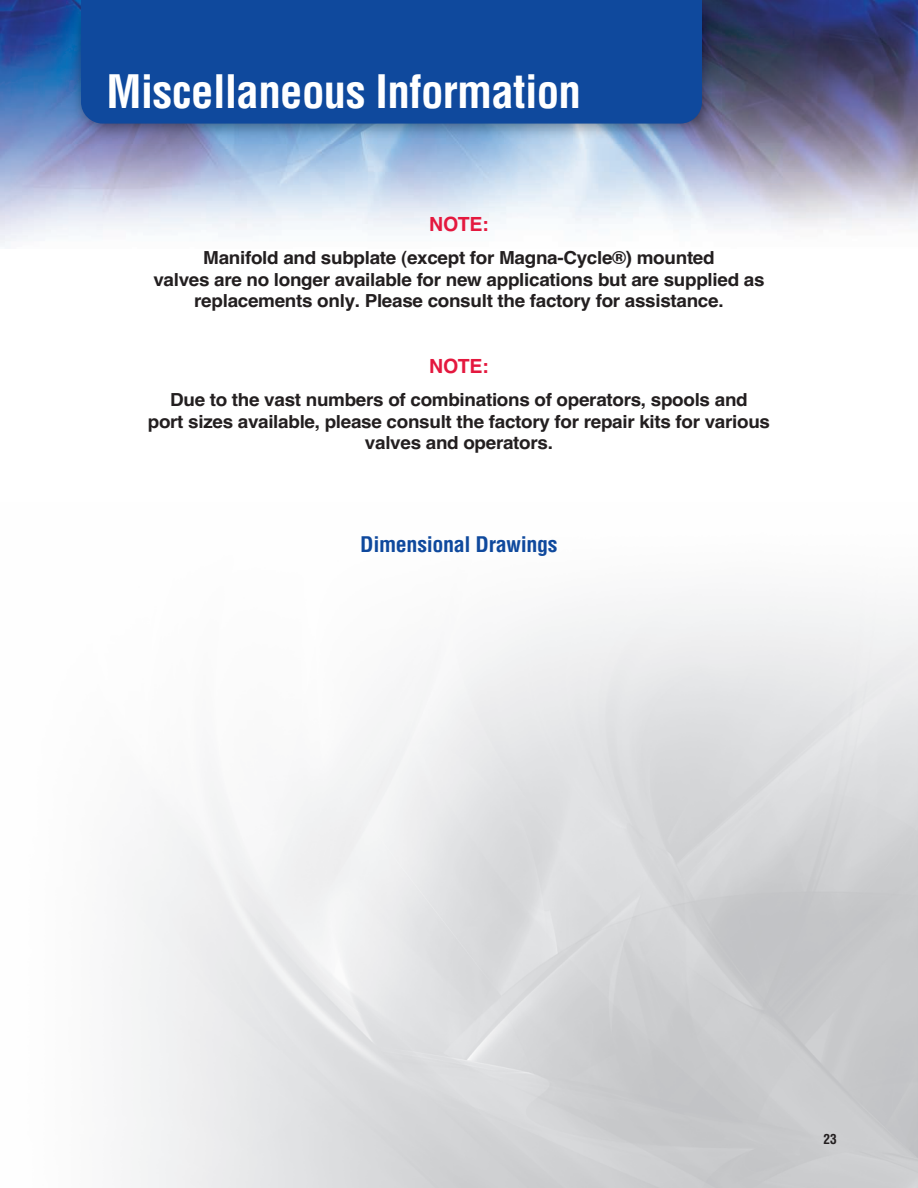
<style>
.page{position:relative;width:918px;height:1188px;background:#fff}
.page>*{position:absolute;margin:0;border:0;box-sizing:border-box;transform-origin:0 0}
.t1{font:700 condensed 45px "Helvetica";letter-spacing:-.015em;color:#fff}
.t2{font:700 condensed 21px "Helvetica";letter-spacing:-.015em;color:#0f499d;scale:1.05 1}
.t3{font:700 19.5px "Helvetica";letter-spacing:-.015em;color:#e4183e}
.t4{font:700 18px/21.6px "Helvetica";letter-spacing:-.015em;color:#231f20;text-align:center;scale:1.05 1}
.t5{font:700 condensed 13.5px "Helvetica";color:#231f20}
</style>
<div class="page">
<img style="left:0;top:0;width:918px;height:1188px">
<img style="left:0;top:250px;width:918px;height:251px">
<img style="left:66px;top:0;width:656px;height:143px">
<div style="left:81px;top:1px;width:621px;height:123px;background:#0f499d;border-radius:22px"></div>
<div style="left:81px;top:0;width:621px;height:55px;background:#0f499d"></div>
<h1 class="t1" style="left:106px;top:66px;width:476px">Miscellaneous Information</h1>
<p class="t3" style="left:429px;top:213px;width:61px">NOTE:</p>
<p class="t4" style="left:153px;top:247px;width:584px">Manifold and subplate (except for Magna-Cycle®) mounted<br>valves are no longer available for new applications but are supplied as replacements only. Please consult the factory for assistance.</p>
<p class="t3" style="left:429px;top:355px;width:61px">NOTE:</p>
<p class="t4" style="left:148px;top:389px;width:594px">Due to the vast numbers of combinations of operators, spools and<br>port sizes available, please consult the factory for repair kits for various valves and operators.</p>
<p class="t2" style="left:360px;top:533px;width:190px">Dimensional Drawings</p>
<p class="t5" style="left:824px;top:1132px;width:15px">23</p>
</div>
